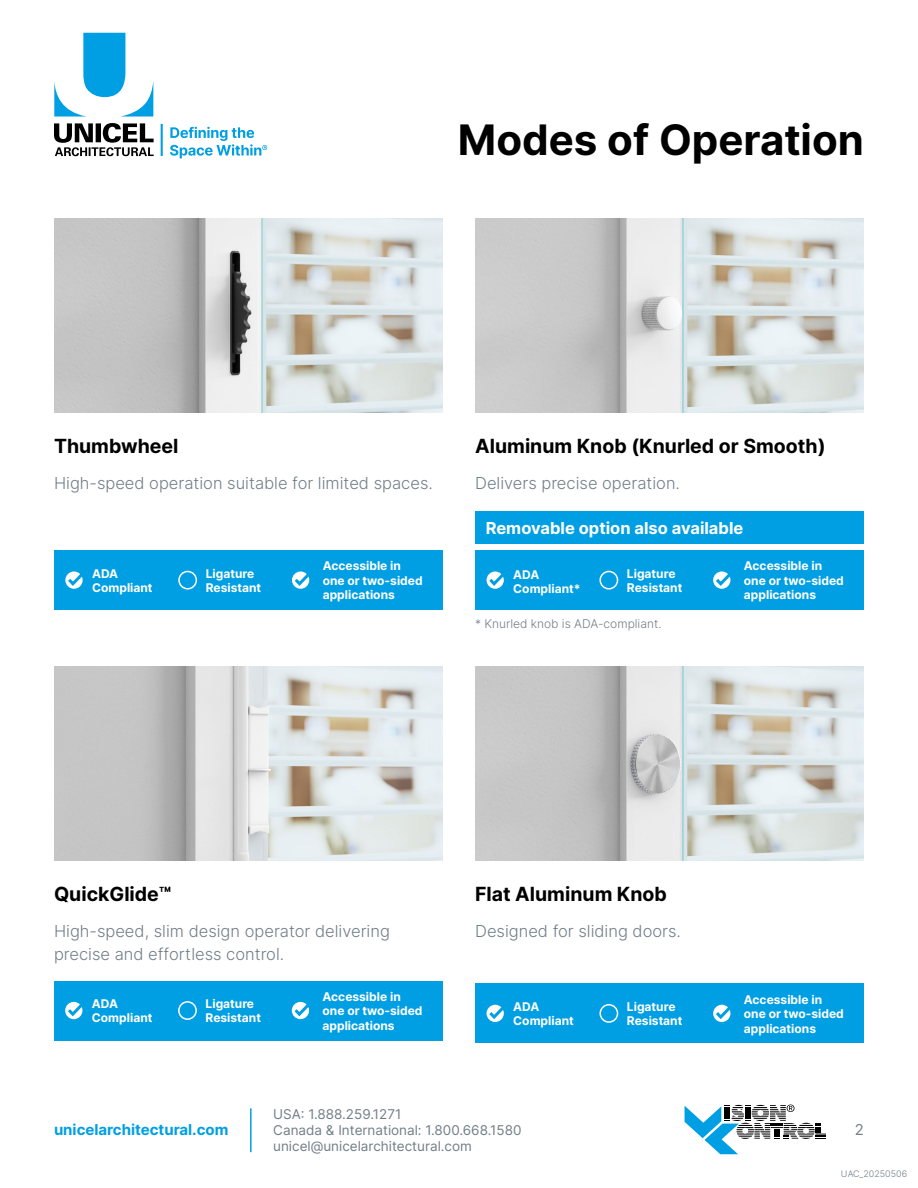
<style>
.page{position:relative;width:918px;height:1188px;background:#fff}
.page>*{position:absolute;margin:0;border:0;box-sizing:border-box;transform-origin:0 0}
.t1{font:700 42px "Inter";color:#000}
.t2{font:700 19.5px "Inter";color:#000}
.t3{font:300 16.5px/22.5px "Inter";color:#717e86}
.t4{font:700 16.5px "Inter";color:#fff}
.t5{font:700 15px "Inter";color:#009fe3}
.t6{font:15px "Inter";color:#717e86}
.t7{font:13.5px/16.2px "Inter";color:#717e86}
.t8{font:700 12px/14.4px "Inter";color:#fff}
.t9{font:300 12px "Inter";color:#717e86}
.t10{font:300 9px "Inter";color:#717e86}
</style>
<div class="page">
<svg style="left:685px;top:1105px;width:141px;height:49px"></svg>
<hr style="left:250px;top:1108px;width:2px;height:44px;background:#009fe3">
<svg style="left:54px;top:123px;width:100px;height:33px"></svg>
<svg style="left:54px;top:33px;width:99px;height:84px"></svg>
<svg style="left:161px;top:124px;width:2px;height:32px"></svg>
<svg style="left:170px;top:127px;width:97px;height:31px"></svg>
<img style="left:54px;top:218px;width:389px;height:195px">
<img style="left:475px;top:218px;width:389px;height:195px">
<div style="left:54px;top:550px;width:389px;height:60px;background:#009fe3"></div>
<svg style="left:65px;top:571px;width:18px;height:17px"></svg>
<div style="left:178px;top:571px;width:19px;height:19px;border:2px solid #fff;border-radius:50%"></div>
<svg style="left:292px;top:571px;width:18px;height:17px"></svg>
<div style="left:54px;top:981px;width:389px;height:59px;background:#009fe3"></div>
<svg style="left:65px;top:1001px;width:18px;height:18px"></svg>
<div style="left:178px;top:1001px;width:19px;height:19px;border:2px solid #fff;border-radius:50%"></div>
<svg style="left:291px;top:1001px;width:19px;height:18px"></svg>
<div style="left:475px;top:550px;width:389px;height:60px;background:#009fe3"></div>
<svg style="left:486px;top:571px;width:18px;height:17px"></svg>
<div style="left:599px;top:571px;width:19px;height:19px;border:2px solid #fff;border-radius:50%"></div>
<svg style="left:713px;top:571px;width:18px;height:17px"></svg>
<img style="left:54px;top:667px;width:389px;height:194px">
<div style="left:475px;top:512px;width:389px;height:32px;background:#009fe3"></div>
<div style="left:475px;top:983px;width:389px;height:60px;background:#009fe3"></div>
<svg style="left:486px;top:1004px;width:18px;height:17px"></svg>
<div style="left:599px;top:1004px;width:19px;height:19px;border:2px solid #fff;border-radius:50%"></div>
<svg style="left:713px;top:1004px;width:18px;height:17px"></svg>
<img style="left:475px;top:667px;width:389px;height:194px">
<h1 class="t1" style="left:458px;top:110px;width:408px">Modes of Operation</h1>
<h2 class="t2" style="left:54px;top:432px;width:126px">Thumbwheel</h2>
<h3 class="t3" style="left:54px;top:471px;width:380px">High-speed operation suitable for limited spaces.</h3>
<p class="t8" style="left:92px;top:566px;width:62px">ADA<br>Compliant</p>
<p class="t8" style="left:206px;top:566px;width:57px">Ligature<br>Resistant</p>
<p class="t8" style="left:323px;top:559px;width:101px">Accessible in one or two-sided applications</p>
<h2 class="t2" style="left:475px;top:432px;width:352px">Aluminum Knob (Knurled or Smooth)</h2>
<h3 class="t3" style="left:475px;top:471px;width:206px">Delivers precise operation.</h3>
<h3 class="t4" style="left:486px;top:516px;width:259px">Removable option also available</h3>
<p class="t8" style="left:513px;top:567px;width:69px">ADA<br>Compliant*</p>
<p class="t8" style="left:627px;top:566px;width:57px">Ligature<br>Resistant</p>
<p class="t8" style="left:744px;top:559px;width:101px">Accessible in one or two-sided applications</p>
<p class="t9" style="left:475px;top:615px;width:188px">* Knurled knob is ADA-compliant.</p>
<h2 class="t2" style="left:54px;top:880px;width:119px">QuickGlide™</h2>
<h3 class="t3" style="left:54px;top:920px;width:337px">High-speed, slim design operator delivering precise and effortless control.</h3>
<p class="t8" style="left:92px;top:996px;width:62px">ADA<br>Compliant</p>
<p class="t8" style="left:206px;top:996px;width:57px">Ligature<br>Resistant</p>
<p class="t8" style="left:323px;top:989px;width:101px">Accessible in one or two-sided applications</p>
<h2 class="t2" style="left:475px;top:880px;width:193px">Flat Aluminum Knob</h2>
<h3 class="t3" style="left:475px;top:920px;width:207px">Designed for sliding doors.</h3>
<p class="t8" style="left:513px;top:999px;width:62px">ADA<br>Compliant</p>
<p class="t8" style="left:627px;top:999px;width:57px">Ligature<br>Resistant</p>
<p class="t8" style="left:744px;top:992px;width:101px">Accessible in one or two-sided applications</p>
<p class="t5" style="left:54px;top:1118px;width:176px">unicelarchitectural.com</p>
<p class="t7" style="left:273px;top:1106px;width:250px">USA: 1.888.259.1271<br>Canada &amp; International: 1.800.668.1580 unicel@unicelarchitectural.com</p>
<p class="t6" style="left:855px;top:1118px;width:11px">2</p>
<p class="t10" style="left:841px;top:1167px;width:68px">UAC_20250506</p>
</div>
